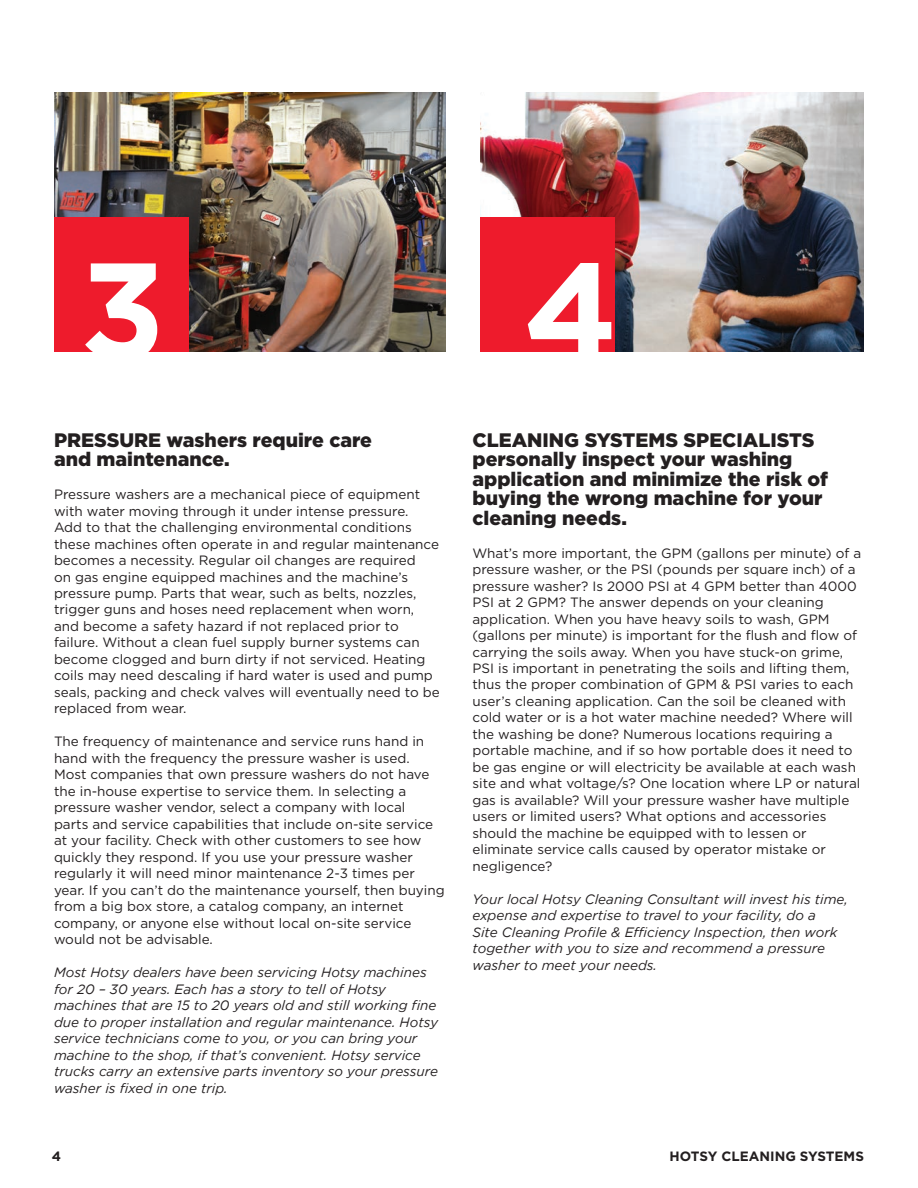
<style>
.page{position:relative;width:918px;height:1188px;background:#fff}
.page>*{position:absolute;margin:0;border:0;box-sizing:border-box;transform-origin:0 0}
.t1{font:700 137.4px "Gotham";color:#fff}
.t2{font:900 19.5px/19.5px "Gotham";color:#231f20}
.t3{font:13.5px/16.5px "Gotham";color:#231f20}
.t4{font:italic 13.5px/16.5px "Gotham";color:#231f20}
.t5{font:700 13.5px "Gotham";color:#231f20}
</style>
<div class="page">
<img style="left:481px;top:92px;width:383px;height:260px">
<img style="left:54px;top:92px;width:392px;height:260px">
<div style="left:54px;top:217px;width:134px;height:135px;background:#ee1b2c"></div>
<div style="left:481px;top:217px;width:134px;height:135px;background:#ee1b2c"></div>
<h1 class="t1" style="left:80px;top:220px;width:87px">3</h1>
<h1 class="t1" style="left:524px;top:220px;width:96px">4</h1>
<h2 class="t2" style="left:54px;top:430px;width:320px">PRESSURE washers require care and maintenance.</h2>
<p class="t3" style="left:54px;top:486px;width:387px">Pressure washers are a mechanical piece of equipment with water moving through it under intense pressure.<br>Add to that the challenging environmental conditions these machines often operate in and regular maintenance becomes a necessity. Regular oil changes are required<br>on gas engine equipped machines and the machine’s pressure pump. Parts that wear, such as belts, nozzles, trigger guns and hoses need replacement when worn, and become a safety hazard if not replaced prior to failure. Without a clean fuel supply burner systems can become clogged and burn dirty if not serviced. Heating coils may need descaling if hard water is used and pump seals, packing and check valves will eventually need to be replaced from wear.</p>
<p class="t3" style="left:54px;top:733px;width:392px">The frequency of maintenance and service runs hand in hand with the frequency the pressure washer is used.<br>Most companies that own pressure washers do not have the in-house expertise to service them. In selecting a pressure washer vendor, select a company with local<br>parts and service capabilities that include on-site service at your facility. Check with other customers to see how quickly they respond. If you use your pressure washer regularly it will need minor maintenance 2-3 times per year. If you can’t do the maintenance yourself, then buying from a big box store, a catalog company, an internet company, or anyone else without local on-site service would not be advisable.</p>
<p class="t4" style="left:54px;top:964px;width:386px">Most Hotsy dealers have been servicing Hotsy machines for 20 – 30 years. Each has a story to tell of Hotsy machines that are 15 to 20 years old and still working fine due to proper installation and regular maintenance. Hotsy service technicians come to you, or you can bring your machine to the shop, if that’s convenient. Hotsy service trucks carry an extensive parts inventory so your pressure washer is fixed in one trip.</p>
<h2 class="t2" style="left:472px;top:430px;width:357px">CLEANING SYSTEMS SPECIALISTS personally inspect your washing application and minimize the risk of buying the wrong machine for your cleaning needs.</h2>
<p class="t3" style="left:472px;top:544px;width:390px">What’s more important, the GPM (gallons per minute) of a pressure washer, or the PSI (pounds per square inch) of a pressure washer? Is 2000 PSI at 4 GPM better than 4000<br>PSI at 2 GPM? The answer depends on your cleaning application. When you have heavy soils to wash, GPM (gallons per minute) is important for the flush and flow of carrying the soils away. When you have stuck-on grime, PSI is important in penetrating the soils and lifting them, thus the proper combination of GPM &amp; PSI varies to each user’s cleaning application. Can the soil be cleaned with cold water or is a hot water machine needed? Where will the washing be done? Numerous locations requiring a portable machine, and if so how portable does it need to be gas engine or will electricity be available at each wash site and what voltage/s? One location where LP or natural gas is available? Will your pressure washer have multiple users or limited users? What options and accessories should the machine be equipped with to lessen or eliminate service calls caused by operator mistake or negligence?</p>
<p class="t4" style="left:472px;top:891px;width:377px">Your local Hotsy Cleaning Consultant will invest his time, expense and expertise to travel to your facility, do a<br>Site Cleaning Profile &amp; Efficiency Inspection, then work together with you to size and recommend a pressure washer to meet your needs.</p>
<p class="t5" style="left:52px;top:1147px;width:11px">4</p>
<p class="t5" style="left:670px;top:1147px;width:196px">HOTSY CLEANING SYSTEMS</p>
</div>
